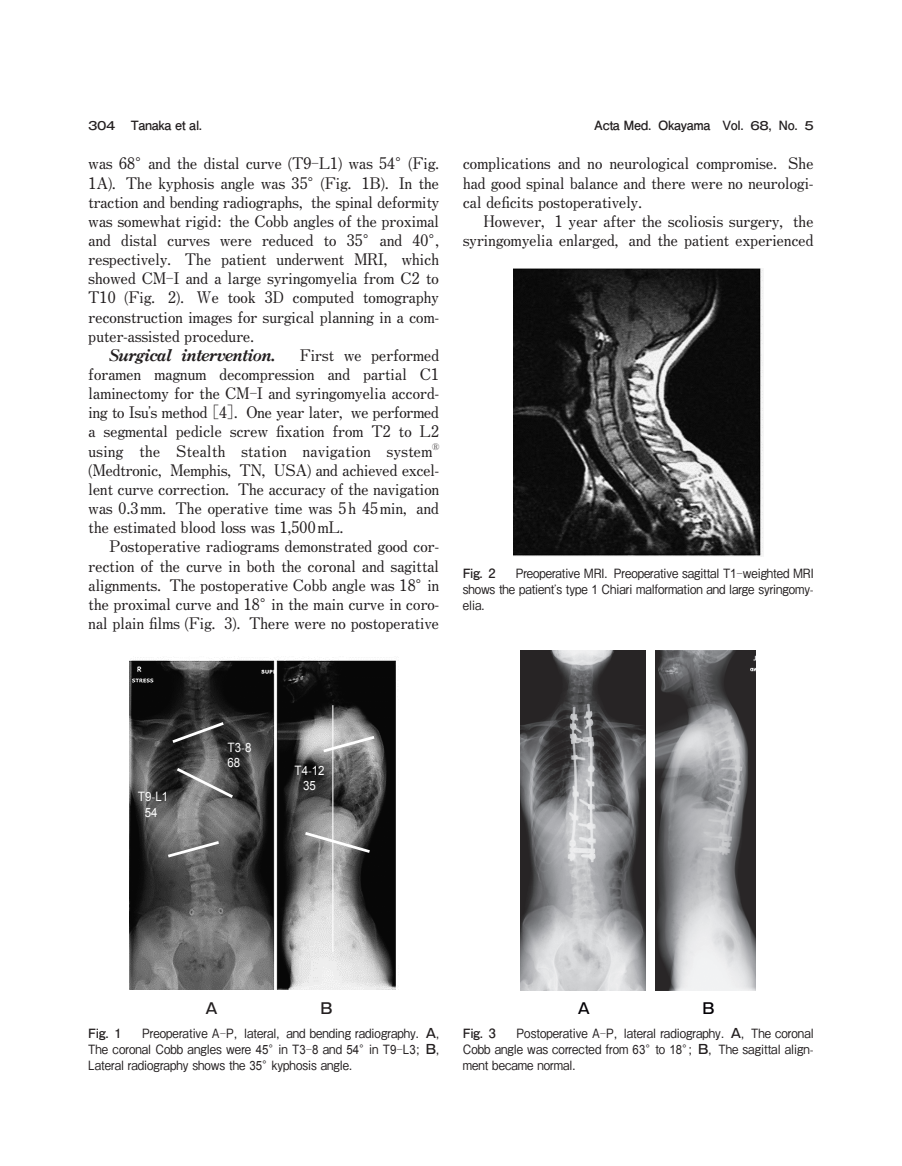
<style>
.page{position:relative;width:902px;height:1166px;background:#fff}
.page>*{position:absolute;margin:0;border:0;box-sizing:border-box;transform-origin:0 0}
.t1{font:700 15.9px/19.2px "Futo Min A101 Pr 5";letter-spacing:-.03em;color:#231f20;text-align:justify}
.t2{font:800 15.9px "Ryumin Pr 5";letter-spacing:-.03em;color:#231f20}
.t3{font:500 14.85px "Gothic MB101 Pr 5";color:#231f20}
.t4{font:500 14.85px "Gothic MB101 Pr 5";color:#030105}
._10_-_別組_図_表題{font:500 12.75px/15.9px "Gothic BBB Pr 5";color:#231f20;text-align:justify;scale:.9 1}
._07_-_トップ_柱文字{font:700 12.75px "Futo Go B101 Pr 5";letter-spacing:-.03em;color:#231f20}
.t5{font:12.75px/15.3px "Arial";color:#fff;text-align:center;scale:.9 1}
._10_-_別組_図_表題-2{font:700 12.75px "Futo Go B101 Pr 5";letter-spacing:-.03em;color:#231f20}
.t6{font:500 11.25px "Gothic MB101 Pr 5";color:#231f20;scale:1.1 1}
.s1{font-family:"Gothic MB101 Pr 5";font-weight:500;font-size:11.25px}
.s2{font-family:"indd hoso minchou";font-weight:400}
.s3{font-family:"Ryumin Pr 5";font-weight:300}
.s4{font-family:"Arial";font-weight:400}
.s5{font-family:"Gothic BBB Pr 5";font-weight:500}
.s6{font-family:"indd hoso minchou"}
.s7{font-family:"Gothic MB101 Pr 5"}
</style>
<div class="page">
<img style="left:129px;top:657px;width:267px;height:332px">
<svg style="left:169px;top:719px;width:58px;height:26px;background:#474747"></svg>
<svg style="left:174px;top:765px;width:62px;height:35px;background:#6e6e6e"></svg>
<svg style="left:165px;top:838px;width:57px;height:21px"></svg>
<svg style="left:320px;top:733px;width:57px;height:21px"></svg>
<svg style="left:302px;top:829px;width:71px;height:25px;background:#909090"></svg>
<hr style="left:332px;top:705px;width:1px;height:246px;background:#fff">
<img style="left:513px;top:268px;width:250px;height:288px">
<img style="left:520px;top:650px;width:125px;height:340px">
<img style="left:655px;top:650px;width:100px;height:340px">
<p class="t6" style="left:88px;top:117px;width:26px">304</p>
<p class="_07_-_トップ_柱文字" style="left:131px;top:115px;width:73px">Tanaka et al.</p>
<p class="_07_-_トップ_柱文字" style="left:594px;top:115px;width:221px">Acta Med. Okayama Vol. <span class="s1">68</span>, No. <span class="s1">5</span></p>
<p class="t1" style="left:88px;top:152px;width:358px;text-align:left">was 68°and the distal curve (T9<span class="s2">-</span>L1) was 54°(Fig.<br>1A). The kyphosis angle was 35°(Fig. 1B). In the traction and bending radiographs, the spinal deformity was somewhat rigid: the Cobb angles of the proximal and distal curves were reduced to 35°and 40°, respectively. The patient underwent MRI, which showed CM<span class="s2">-</span>I and a large syringomyelia from C2 to T10 (Fig. 2). We took 3D computed tomography reconstruction images for surgical planning in a com&shy;puter<span class="s2">-</span>assisted procedure.</p>
<p class="t2" style="left:109px;top:342px;width:169px">Surgical intervention.</p>
<p class="t1" style="left:88px;top:344px;width:352px;text-indent:211px">First we performed foramen magnum decompression and partial C1 laminectomy for the CM<span class="s2">-</span>I and syringomyelia accord&shy;ing to Isu<span class="s3">ʼ</span>s method <span class="s2">[</span>4<span class="s2">]</span>. One year later, we performed a segmental pedicle screw fixation from T2 to L2 using the Stealth station navigation system<sup>® </sup>(Medtronic, Memphis, TN, USA) and achieved excel&shy;lent curve correction. The accuracy of the navigation was 0.3mm. The operative time was 5h 45min, and the estimated blood loss was 1,500mL.</p>
<p class="t1" style="left:88px;top:535px;width:352px;text-indent:21px">Postoperative radiograms demonstrated good cor&shy;rection of the curve in both the coronal and sagittal alignments. The postoperative Cobb angle was 18°in the proximal curve and 18°in the main curve in coro&shy;nal plain films (Fig. 3). There were no postoperative</p>
<p class="t1" style="left:462px;top:152px;width:352px">complications and no neurological compromise. She had good spinal balance and there were no neurologi&shy;cal deficits postoperatively.</p>
<p class="t1" style="left:462px;top:210px;width:352px;text-align:right">However, 1 year after the scoliosis surgery, the syringomyelia enlarged, and the patient experienced</p>
<p class="_10_-_別組_図_表題-2" style="left:462px;top:563px;width:34px">Fig. 2</p>
<p class="_10_-_別組_図_表題" style="left:462px;top:564px;width:391px;text-indent:53px">Preoperative MRI. Preoperative sagittal T<span class="s4">1</span><span class="s2">-</span>weighted MRI shows the patient<span class="s3">ʼ</span>s type <span class="s4">1</span> Chiari malformation and large syringomy&shy;elia.</p>
<p class="t5" style="left:138px;top:789px;width:35px"><span class="s5">T</span>9<span class="s6">-</span><span class="s5">L</span>1<br>54</p>
<p class="t5" style="left:227px;top:739px;width:28px;text-align:left"><span class="s5">T</span>3<span class="s6">-</span>8<br>68</p>
<p class="t5" style="left:294px;top:762px;width:35px"><span class="s5">T</span>4<span class="s6">-</span>12<br>35</p>
<p class="t3" style="left:205px;top:995px;width:14px">A</p>
<p class="t3" style="left:320px;top:995px;width:14px">B</p>
<p class="t4" style="left:578px;top:995px;width:14px">A</p>
<p class="t4" style="left:702px;top:995px;width:14px">B</p>
<p class="_10_-_別組_図_表題" style="left:88px;top:1023px;width:391px;text-indent:54px">Preoperative A<span class="s2">-</span>P, lateral, and bending radiography. <span class="s7">A</span>, The coronal Cobb angles were <span class="s4">45</span>°in T<span class="s4">3</span><span class="s2">-</span><span class="s4">8</span> and <span class="s4">54</span>°in T<span class="s4">9</span><span class="s2">-</span>L<span class="s4">3</span>; <span class="s7">B</span>, Lateral radiography shows the <span class="s4">35</span>°kyphosis angle.</p>
<p class="_10_-_別組_図_表題-2" style="left:88px;top:1022px;width:35px">Fig. 1</p>
<p class="_10_-_別組_図_表題" style="left:462px;top:1023px;width:391px;text-indent:54px">Postoperative A<span class="s2">-</span>P, lateral radiography. <span class="s7">A</span>, The coronal Cobb angle was corrected from <span class="s4">63</span>°to <span class="s4">18</span>°; <span class="s7">B</span>, The sagittal align&shy;ment became normal.</p>
<p class="_10_-_別組_図_表題-2" style="left:462px;top:1022px;width:35px">Fig. 3</p>
</div>
